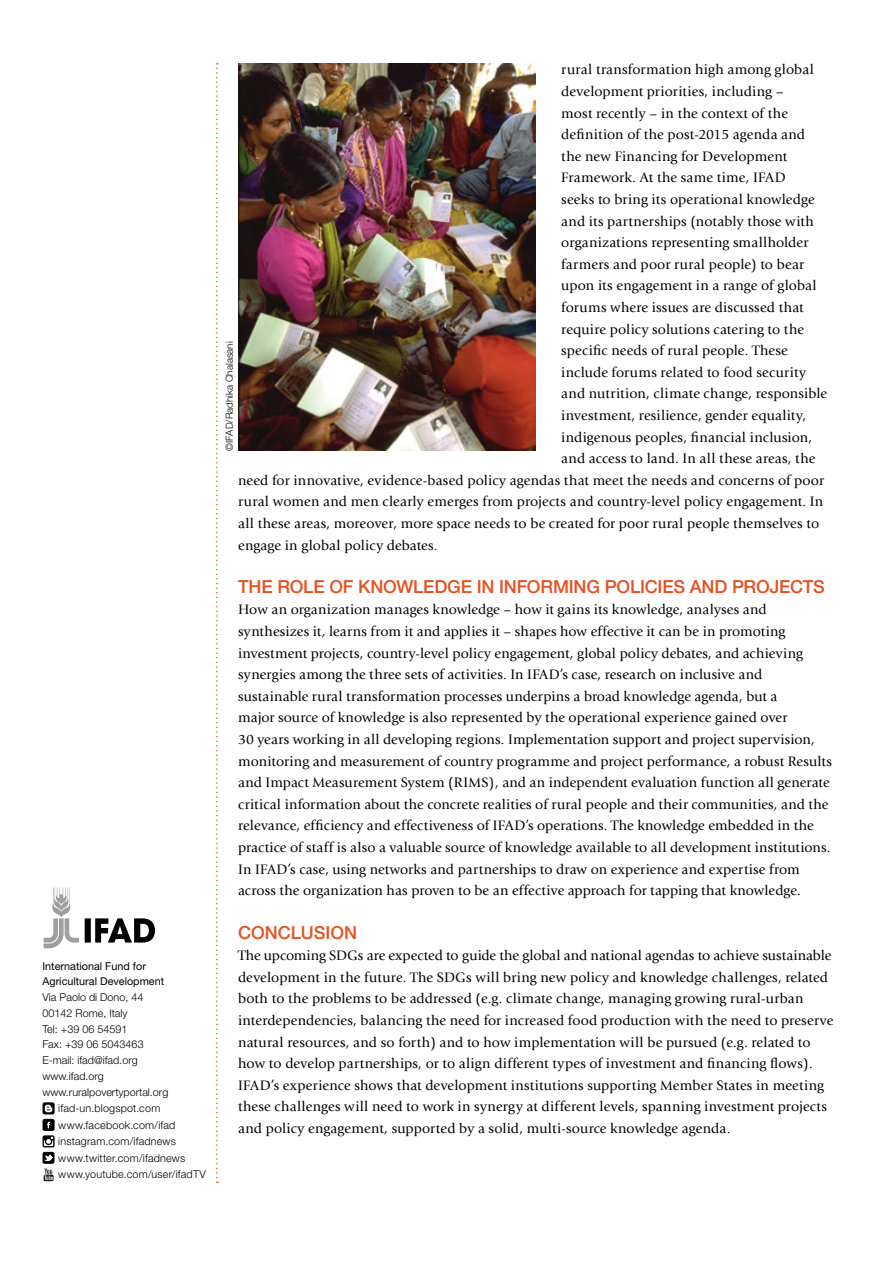
<style>
.page{position:relative;width:893px;height:1263px;background:#fff}
.page>*{position:absolute;margin:0;border:0;box-sizing:border-box;transform-origin:0 0}
.t1{font:500 18px "Helvetica Neue";letter-spacing:-.01em;color:#e65120}
.t2{font:14.25px/21.6px "Giovanni";letter-spacing:.01em;color:#000}
.address{font:300 10.8px "Helvetica Neue";color:#000}
.Normal_wrd_1{font:300 10.8px "Helvetica Neue";letter-spacing:.02em;color:#000}
.address-2{font:10.8px "Helvetica Neue";color:#000}
.t3{font:300 9.75px "Helvetica Neue";color:#000}
</style>
<div class="page">
<svg style="left:216px;top:63px;width:2px;height:1120px"></svg>
<svg style="left:85px;top:918px;width:70px;height:24px"></svg>
<svg style="left:44px;top:887px;width:35px;height:61px"></svg>
<svg style="left:43px;top:1102px;width:12px;height:12px"></svg>
<svg style="left:45px;top:1105px;width:7px;height:7px"></svg>
<div style="left:43px;top:1119px;width:12px;height:12px;background:#000;border-radius:2px"></div>
<svg style="left:47px;top:1122px;width:3px;height:6px"></svg>
<svg style="left:43px;top:1135px;width:12px;height:12px"></svg>
<div style="left:43px;top:1152px;width:11px;height:12px;background:#000;border-radius:2px"></div>
<svg style="left:44px;top:1154px;width:9px;height:7px"></svg>
<svg style="left:44px;top:1168px;width:10px;height:13px"></svg>
<img style="left:238px;top:64px;width:298px;height:387px">
<p class="address-2" style="left:43px;top:959px;width:105px">International Fund for</p>
<p class="address-2" style="left:43px;top:975px;width:123px">Agricultural Development</p>
<p class="address" style="left:43px;top:991px;width:102px">Via Paolo di Dono, 44</p>
<p class="address" style="left:43px;top:1006px;width:87px">00142 Rome, Italy</p>
<p class="address" style="left:43px;top:1022px;width:86px">Tel: +39 06 54591</p>
<p class="address" style="left:43px;top:1038px;width:103px">Fax: +39 06 5043463</p>
<p class="address" style="left:43px;top:1054px;width:97px">E-mail: ifad@ifad.org</p>
<p class="address" style="left:43px;top:1069px;width:63px">www.ifad.org</p>
<p class="address" style="left:43px;top:1085px;width:127px">www.ruralpovertyportal.org</p>
<p class="Normal_wrd_1" style="left:58px;top:1102px;width:104px">ifad-un.blogspot.com</p>
<p class="Normal_wrd_1" style="left:58px;top:1118px;width:119px">www.facebook.com/ifad</p>
<p class="Normal_wrd_1" style="left:58px;top:1135px;width:119px">instagram.com/ifadnews</p>
<p class="Normal_wrd_1" style="left:58px;top:1151px;width:128px">www.twitter.com/ifadnews</p>
<p class="Normal_wrd_1" style="left:58px;top:1168px;width:149px">www.youtube.com/user/ifadTV</p>
<p class="t2" style="left:561px;top:59px;width:254px">rural transformation high among global</p>
<p class="t2" style="left:561px;top:81px;width:224px">development priorities, including –</p>
<p class="t2" style="left:561px;top:102px;width:228px">most recently – in the context of the</p>
<p class="t2" style="left:561px;top:124px;width:245px">definition of the post-2015 agenda and</p>
<p class="t2" style="left:561px;top:145px;width:227px">the new Financing for Development</p>
<p class="t2" style="left:561px;top:167px;width:226px">Framework. At the same time, IFAD</p>
<p class="t2" style="left:561px;top:189px;width:255px">seeks to bring its operational knowledge</p>
<p class="t2" style="left:561px;top:210px;width:254px">and its partnerships (notably those with</p>
<p class="t2" style="left:561px;top:232px;width:249px">organizations representing smallholder</p>
<p class="t2" style="left:561px;top:253px;width:245px">farmers and poor rural people) to bear</p>
<p class="t2" style="left:561px;top:275px;width:257px">upon its engagement in a range of global</p>
<p class="t2" style="left:561px;top:297px;width:244px">forums where issues are discussed that</p>
<p class="t2" style="left:561px;top:318px;width:244px">require policy solutions catering to the</p>
<p class="t2" style="left:561px;top:340px;width:228px">specific needs of rural people. These</p>
<p class="t2" style="left:561px;top:361px;width:246px">include forums related to food security</p>
<p class="t2" style="left:561px;top:383px;width:267px">and nutrition, climate change, responsible</p>
<p class="t2" style="left:561px;top:405px;width:246px">investment, resilience, gender equality,</p>
<p class="t2" style="left:561px;top:426px;width:252px">indigenous peoples, financial inclusion,</p>
<p class="t2" style="left:561px;top:448px;width:256px">and access to land. In all these areas, the</p>
<p class="t2" style="left:238px;top:469px;width:587px">need for innovative, evidence-based policy agendas that meet the needs and concerns of poor</p>
<p class="t2" style="left:238px;top:491px;width:587px">rural women and men clearly emerges from projects and country-level policy engagement. In</p>
<p class="t2" style="left:238px;top:513px;width:583px">all these areas, moreover, more space needs to be created for poor rural people themselves to</p>
<p class="t2" style="left:238px;top:534px;width:201px">engage in global policy debates.</p>
<p class="t1" style="left:238px;top:576px;width:588px">THE ROLE OF KNOWLEDGE IN INFORMING POLICIES AND PROJECTS</p>
<p class="t2" style="left:238px;top:599px;width:595px">How an organization manages knowledge – how it gains its knowledge, analyses and synthesizes it, learns from it and applies it – shapes how effective it can be in promoting investment projects, country-level policy engagement, global policy debates, and achieving synergies among the three sets of activities. In IFAD’s case, research on inclusive and sustainable rural transformation processes underpins a broad knowledge agenda, but a<br>major source of knowledge is also represented by the operational experience gained over<br>30 years working in all developing regions. Implementation support and project supervision, monitoring and measurement of country programme and project performance, a robust Results and Impact Measurement System (RIMS), and an independent evaluation function all generate critical information about the concrete realities of rural people and their communities, and the relevance, efficiency and effectiveness of IFAD’s operations. The knowledge embedded in the practice of staff is also a valuable source of knowledge available to all development institutions.<br>In IFAD’s case, using networks and partnerships to draw on experience and expertise from across the organization has proven to be an effective approach for tapping that knowledge.</p>
<p class="t1" style="left:238px;top:921px;width:121px">CONCLUSION</p>
<p class="t2" style="left:238px;top:945px;width:597px">The upcoming SDGs are expected to guide the global and national agendas to achieve sustainable development in the future. The SDGs will bring new policy and knowledge challenges, related both to the problems to be addressed (e.g. climate change, managing growing rural-urban interdependencies, balancing the need for increased food production with the need to preserve natural resources, and so forth) and to how implementation will be pursued (e.g. related to how to develop partnerships, or to align different types of investment and financing flows).<br>IFAD’s experience shows that development institutions supporting Member States in meeting these challenges will need to work in synergy at different levels, spanning investment projects and policy engagement, supported by a solid, multi-source knowledge agenda.</p>
<p class="t3" style="left:223px;top:451px;width:111px;rotate:-90deg">©IFAD/Radhika Chalasani</p>
</div>
